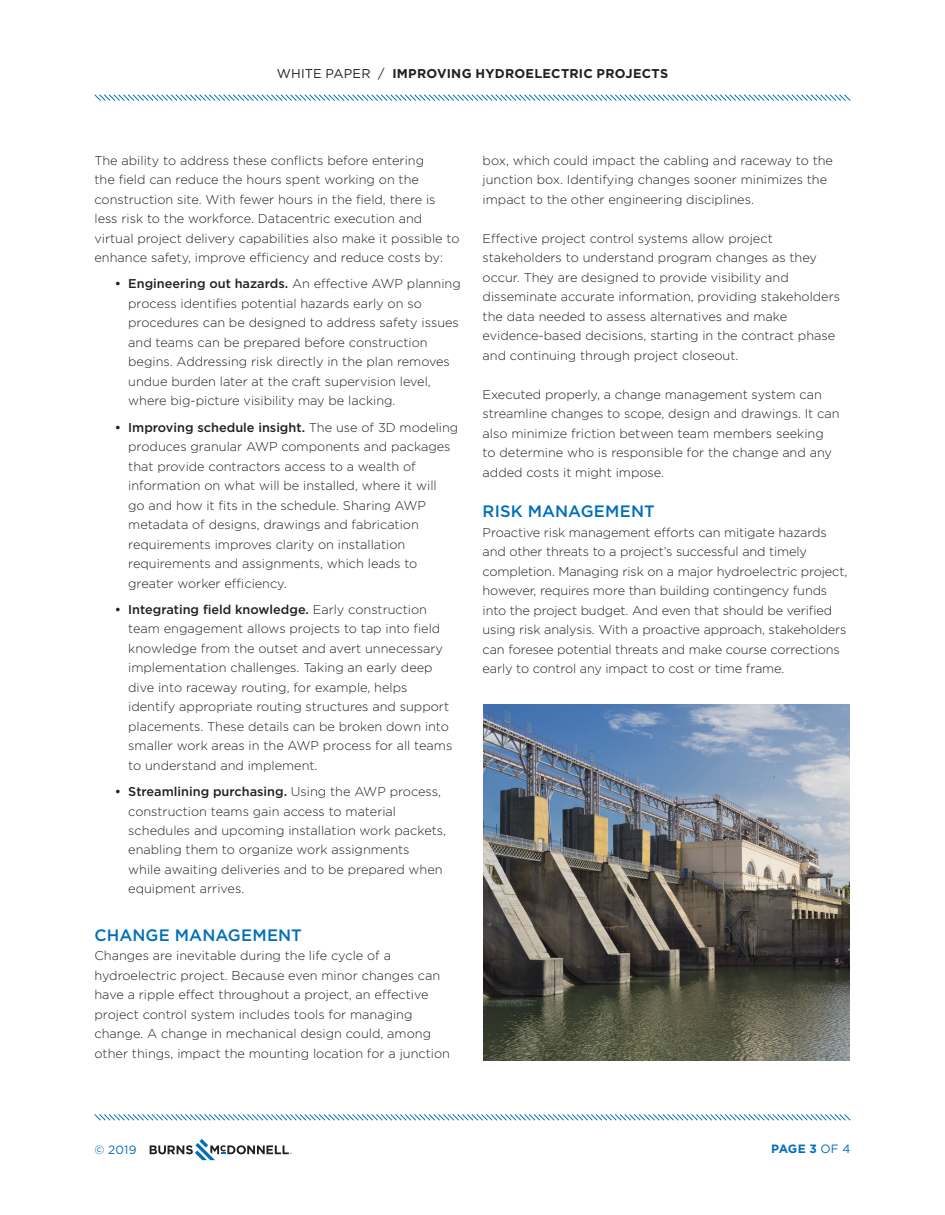
<style>
.page{position:relative;width:945px;height:1215px;background:#fff}
.page>*{position:absolute;margin:0;border:0;box-sizing:border-box;transform-origin:0 0}
.t1{font:500 16.5px "Gotham";letter-spacing:.005em;color:#006fba}
.t2{font:300 12.75px/19.5px "Gotham";color:#231f20}
.t3{font:700 12.75px "Gotham";letter-spacing:.02em;color:#231f20}
.t4{font:700 12px "Gotham";color:#006fba}
.t5{font:12px "Gotham";color:#006fba}
.s1{font-weight:400}
.s2{font-weight:500}
</style>
<div class="page">
<svg style="left:94px;top:94px;width:757px;height:7px"></svg>
<svg style="left:94px;top:1114px;width:757px;height:7px"></svg>
<svg style="left:150px;top:1139px;width:142px;height:21px"></svg>
<img style="left:483px;top:704px;width:367px;height:356px">
<p class="t3" style="left:277px;top:65px;width:393px"><span class="s1">WHITE PAPER /</span> IMPROVING HYDROELECTRIC PROJECTS</p>
<p class="t2" style="left:94px;top:150px;width:367px">The ability to address these conflicts before entering<br>the field can reduce the hours spent working on the construction site. With fewer hours in the field, there is less risk to the workforce. Datacentric execution and virtual project delivery capabilities also make it possible to enhance safety, improve efficiency and reduce costs by:</p>
<p class="t2" style="left:128px;top:274px;width:334px;text-indent:-14px"><span class="s2">• Engineering out hazards.</span> An effective AWP planning process identifies potential hazards early on so procedures can be designed to address safety issues and teams can be prepared before construction begins. Addressing risk directly in the plan removes undue burden later at the craft supervision level, where big-picture visibility may be lacking.</p>
<p class="t2" style="left:128px;top:417px;width:332px;text-indent:-14px"><span class="s2">• Improving schedule insight.</span> The use of 3D modeling produces granular AWP components and packages that provide contractors access to a wealth of information on what will be installed, where it will<br>go and how it fits in the schedule. Sharing AWP metadata of designs, drawings and fabrication requirements improves clarity on installation requirements and assignments, which leads to greater worker efficiency.</p>
<p class="t2" style="left:128px;top:599px;width:326px;text-indent:-14px"><span class="s2">• Integrating field knowledge.</span> Early construction team engagement allows projects to tap into field knowledge from the outset and avert unnecessary implementation challenges. Taking an early deep dive into raceway routing, for example, helps identify appropriate routing structures and support placements. These details can be broken down into smaller work areas in the AWP process for all teams to understand and implement.</p>
<p class="t2" style="left:128px;top:781px;width:319px;text-indent:-14px"><span class="s2">• Streamlining purchasing.</span> Using the AWP process, construction teams gain access to material schedules and upcoming installation work packets, enabling them to organize work assignments<br>while awaiting deliveries and to be prepared when equipment arrives.</p>
<p class="t1" style="left:94px;top:924px;width:209px">CHANGE MANAGEMENT</p>
<p class="t2" style="left:94px;top:946px;width:357px">Changes are inevitable during the life cycle of a hydroelectric project. Because even minor changes can have a ripple effect throughout a project, an effective project control system includes tools for managing change. A change in mechanical design could, among other things, impact the mounting location for a junction</p>
<p class="t2" style="left:483px;top:150px;width:352px">box, which could impact the cabling and raceway to the junction box. Identifying changes sooner minimizes the impact to the other engineering disciplines.</p>
<p class="t2" style="left:483px;top:228px;width:359px">Effective project control systems allow project stakeholders to understand program changes as they occur. They are designed to provide visibility and disseminate accurate information, providing stakeholders the data needed to assess alternatives and make evidence-based decisions, starting in the contract phase and continuing through project closeout.</p>
<p class="t2" style="left:483px;top:384px;width:359px">Executed properly, a change management system can streamline changes to scope, design and drawings. It can also minimize friction between team members seeking to determine who is responsible for the change and any added costs it might impose.</p>
<p class="t1" style="left:483px;top:501px;width:174px">RISK MANAGEMENT</p>
<p class="t2" style="left:483px;top:522px;width:366px">Proactive risk management efforts can mitigate hazards and other threats to a project’s successful and timely completion. Managing risk on a major hydroelectric project, however, requires more than building contingency funds into the project budget. And even that should be verified using risk analysis. With a proactive approach, stakeholders can foresee potential threats and make course corrections early to control any impact to cost or time frame.</p>
<p class="t5" style="left:94px;top:1142px;width:44px">© 2019</p>
<p class="t4" style="left:771px;top:1141px;width:81px">PAGE 3 <span class="s1">OF 4</span></p>
</div>
